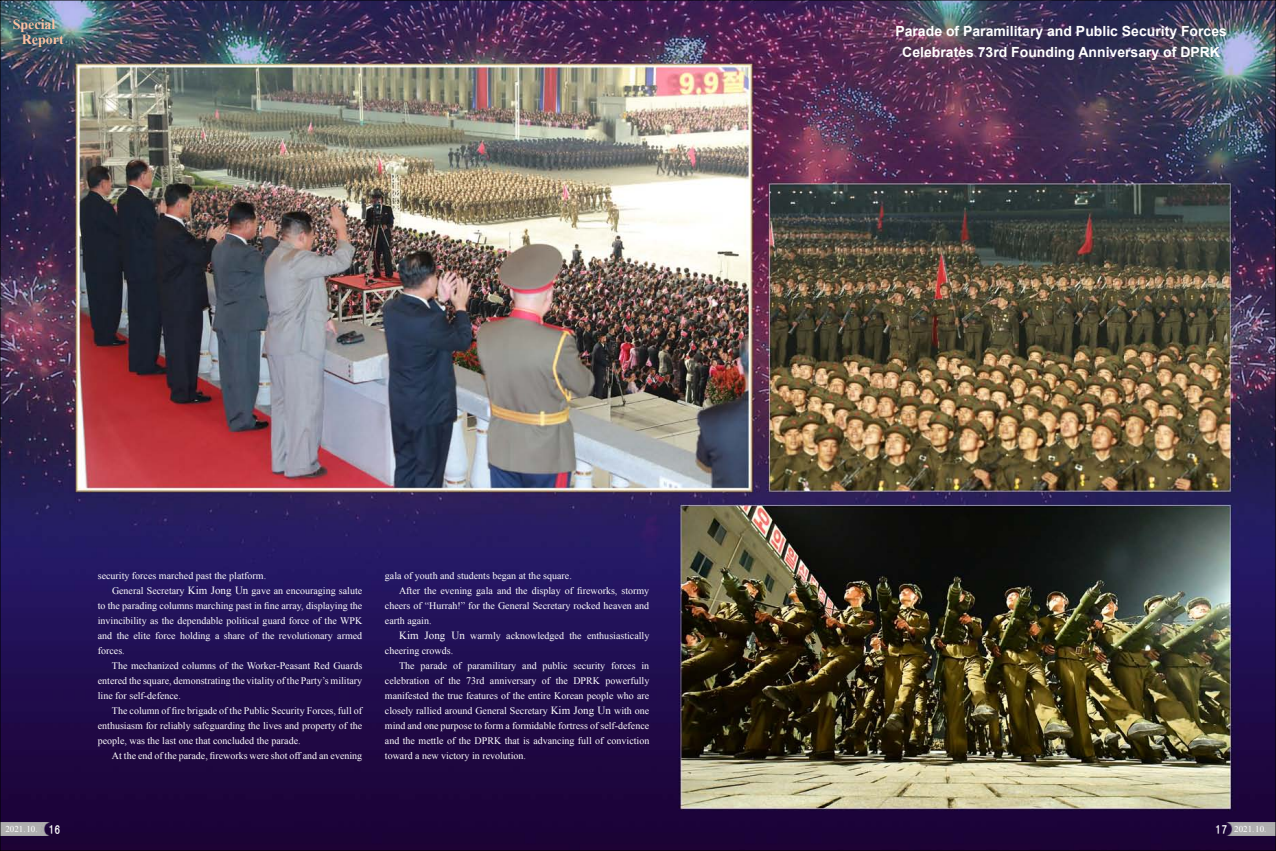
<style>
.page{position:relative;width:1276px;height:851px;background:#fff}
.page>*{position:absolute;margin:0;border:0;box-sizing:border-box;transform-origin:0 0}
.t1{font:700 14px/21px "Arial";color:#fff;text-align:center}
.t2{font:700 14px/15px "Times New Roman";color:#fdc1a1}
.t3{font:10px "Times New Roman";color:#fff}
.t4{font:9px "Times New Roman";color:#fff}
.s1{font-size:11px}
.s2{font-family:"WK Gothic";font-size:10px}
</style>
<div class="page">
<img style="left:0;top:0;width:1276px;height:850px">
<h1 class="t2" style="left:22px;top:17px;width:43px;text-indent:-9px">Special<br>Report</h1>
<h1 class="t1" style="left:895px;top:21px;width:333px">Parade of Paramilitary and Public Security Forces<br>Celebrates 73rd Founding Anniversary of DPRK</h1>
<p class="t3" style="left:98px;top:568px;width:170px">security forces marched past the platform.</p>
<p class="t3" style="left:112px;top:583px;width:252px">General Secretary <span class="s1">Kim Jong Un</span> gave an encouraging salute</p>
<p class="t3" style="left:98px;top:598px;width:266px">to the parading columns marching past in fine array, displaying the</p>
<p class="t3" style="left:98px;top:613px;width:266px">invincibility as the dependable political guard force of the WPK</p>
<p class="t3" style="left:98px;top:628px;width:266px">and the elite force holding a share of the revolutionary armed</p>
<p class="t3" style="left:98px;top:643px;width:28px">forces.</p>
<p class="t3" style="left:112px;top:658px;width:252px">The mechanized columns of the Worker-Peasant Red Guards</p>
<p class="t3" style="left:98px;top:673px;width:266px">entered the square, demonstrating the vitality of the Party’s military</p>
<p class="t3" style="left:98px;top:688px;width:85px">line for self-defence.</p>
<p class="t3" style="left:112px;top:703px;width:252px">The column of fire brigade of the Public Security Forces, full of</p>
<p class="t3" style="left:98px;top:718px;width:266px">enthusiasm for reliably safeguarding the lives and property of the</p>
<p class="t3" style="left:98px;top:733px;width:204px">people, was the last one that concluded the parade.</p>
<p class="t3" style="left:112px;top:748px;width:252px">At the end of the parade, fireworks were shot off and an evening</p>
<p class="t3" style="left:385px;top:568px;width:188px">gala of youth and students began at the square.</p>
<p class="t3" style="left:399px;top:583px;width:252px">After the evening gala and the display of fireworks, stormy</p>
<p class="t3" style="left:385px;top:598px;width:266px">cheers of “Hurrah!” for the General Secretary rocked heaven and</p>
<p class="t3" style="left:385px;top:613px;width:48px">earth again.</p>
<p class="t3" style="left:399px;top:628px;width:252px"><span class="s1">Kim Jong Un</span> warmly acknowledged the enthusiastically</p>
<p class="t3" style="left:385px;top:643px;width:70px">cheering crowds.</p>
<p class="t3" style="left:399px;top:658px;width:252px">The parade of paramilitary and public security forces in</p>
<p class="t3" style="left:385px;top:673px;width:266px">celebration of the 73rd anniversary of the DPRK powerfully</p>
<p class="t3" style="left:385px;top:688px;width:266px">manifested the true features of the entire Korean people who are</p>
<p class="t3" style="left:385px;top:703px;width:266px">closely rallied around General Secretary <span class="s1">Kim Jong Un</span> with one</p>
<p class="t3" style="left:385px;top:718px;width:266px">mind and one purpose to form a formidable fortress of self-defence</p>
<p class="t3" style="left:385px;top:733px;width:266px">and the mettle of the DPRK that is advancing full of conviction</p>
<p class="t3" style="left:385px;top:748px;width:143px">toward a new victory in revolution.</p>
<p class="t4" style="left:5px;top:822px;width:57px">2021. 10. <span class="s2">16</span></p>
<p class="t4" style="left:1215px;top:822px;width:52px"><span class="s2">17</span> 2021. 10.</p>
</div>
